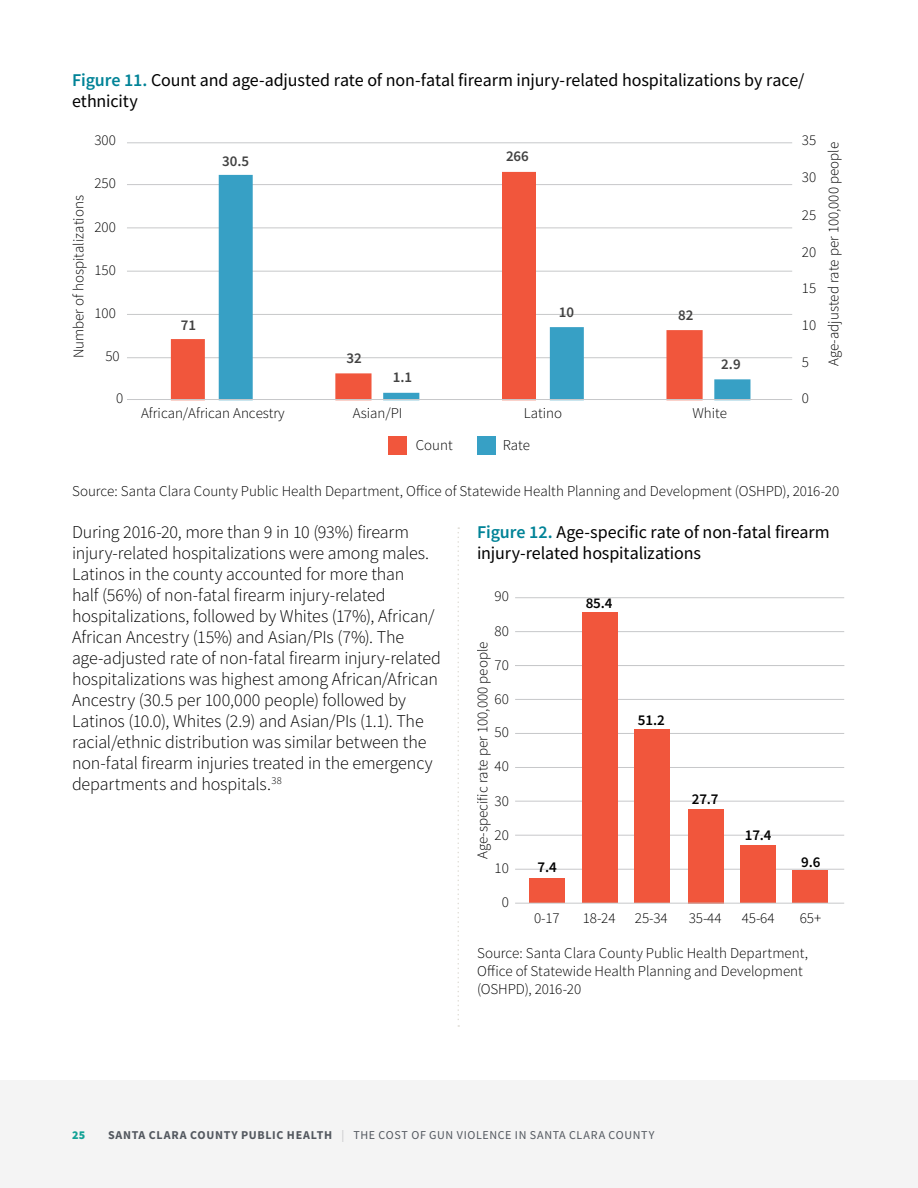
<style>
.page{position:relative;width:918px;height:1188px;background:#fff}
.page>*{position:absolute;margin:0;border:0;box-sizing:border-box;transform-origin:0 0}
.Body_STD{font:300 18px/21px "Source Sans Pro";letter-spacing:-.01em;color:#000}
.Figure___Table_Title{font:18px/21px "Source Sans Pro";letter-spacing:-.005em;color:#000}
.Chart_Source{font:300 15px/18px "Source Sans Pro";color:#000}
.t1{font:600 15px "Source Sans Pro";letter-spacing:-.005em;color:#000}
.t2{font:300 14.85px "Source Sans Pro";color:#000}
.t3{font:600 14.85px "Source Sans Pro";color:#414141}
.t4{font:12px "Source Sans Pro";letter-spacing:.05em;color:#53585f}
.t5{font:900 12px "Source Sans Pro";color:#12a296}
.s1{font-weight:600;color:#008397}
.s2{font-weight:700}
.s3{color:#c4c3c6}
</style>
<div class="page">
<div style="left:0;top:1080px;width:918px;height:108px;background:#f4f4f4"></div>
<div style="left:388px;top:436px;width:19px;height:19px;background:#f1563c"></div>
<div style="left:477px;top:436px;width:18px;height:19px;background:#37a0c5"></div>
<hr style="left:127px;top:357px;width:665px;height:1px;background:#c7c8ca">
<hr style="left:127px;top:314px;width:665px;height:1px;background:#c7c8ca">
<hr style="left:127px;top:271px;width:665px;height:1px;background:#c7c8ca">
<hr style="left:127px;top:228px;width:665px;height:1px;background:#c7c8ca">
<hr style="left:127px;top:184px;width:665px;height:1px;background:#c7c8ca">
<hr style="left:127px;top:142px;width:665px;height:1px;background:#c7c8ca">
<svg style="left:171px;top:172px;width:365px;height:227px"></svg>
<svg style="left:219px;top:175px;width:531px;height:224px"></svg>
<hr style="left:127px;top:399px;width:665px;height:1px;background:#c7c8ca">
<hr style="left:515px;top:869px;width:329px;height:1px;background:#c7c8ca">
<hr style="left:515px;top:835px;width:329px;height:1px;background:#c7c8ca">
<hr style="left:515px;top:801px;width:329px;height:1px;background:#c7c8ca">
<hr style="left:515px;top:767px;width:329px;height:1px;background:#c7c8ca">
<hr style="left:515px;top:733px;width:329px;height:1px;background:#c7c8ca">
<hr style="left:515px;top:699px;width:329px;height:1px;background:#c7c8ca">
<hr style="left:515px;top:631px;width:329px;height:1px;background:#c7c8ca">
<hr style="left:515px;top:665px;width:329px;height:1px;background:#c7c8ca">
<hr style="left:515px;top:597px;width:329px;height:1px;background:#c7c8ca">
<div style="left:740px;top:845px;width:36px;height:58px;background:#f1563c"></div>
<div style="left:793px;top:871px;width:35px;height:32px;background:#f1563c"></div>
<div style="left:688px;top:809px;width:36px;height:94px;background:#f1563c"></div>
<div style="left:634px;top:729px;width:36px;height:174px;background:#f1563c"></div>
<div style="left:529px;top:879px;width:36px;height:24px;background:#f1563c"></div>
<div style="left:582px;top:613px;width:35px;height:290px;background:#f1563c"></div>
<hr style="left:515px;top:903px;width:329px;height:1px;background:#c7c8ca">
<svg style="left:458px;top:527px;width:1px;height:500px"></svg>
<h3 class="Figure___Table_Title" style="left:72px;top:69px;width:734px"><span class="s1">Figure 11.</span> Count and age-adjusted rate of non-fatal firearm injury-related hospitalizations by race/ ethnicity</h3>
<p class="t2" style="left:94px;top:131px;width:23px">300</p>
<p class="t2" style="left:70px;top:358px;width:165px;rotate:-90deg">Number of hospitalizations</p>
<p class="t2" style="left:94px;top:174px;width:23px">250</p>
<p class="t2" style="left:94px;top:218px;width:23px">200</p>
<p class="t2" style="left:94px;top:261px;width:23px">150</p>
<p class="t2" style="left:94px;top:304px;width:23px">100</p>
<p class="t2" style="left:105px;top:347px;width:16px">50</p>
<p class="t2" style="left:116px;top:389px;width:9px">0</p>
<p class="t3" style="left:222px;top:151px;width:29px">30.5</p>
<p class="t3" style="left:181px;top:315px;width:17px">71</p>
<p class="t3" style="left:347px;top:348px;width:17px">32</p>
<p class="t3" style="left:393px;top:368px;width:21px">1.1</p>
<p class="t3" style="left:506px;top:147px;width:24px">266</p>
<p class="t3" style="left:559px;top:302px;width:17px">10</p>
<p class="t3" style="left:678px;top:305px;width:17px">82</p>
<p class="t3" style="left:721px;top:354px;width:21px">2.9</p>
<p class="t2" style="left:141px;top:404px;width:145px">African/African Ancestry</p>
<p class="t2" style="left:353px;top:404px;width:51px">Asian/PI</p>
<p class="t2" style="left:524px;top:404px;width:40px">Latino</p>
<p class="t2" style="left:692px;top:404px;width:36px">White</p>
<p class="t2" style="left:416px;top:436px;width:38px">Count</p>
<p class="t2" style="left:503px;top:436px;width:29px">Rate</p>
<p class="t2" style="left:802px;top:131px;width:16px">35</p>
<p class="t2" style="left:802px;top:168px;width:16px">30</p>
<p class="t2" style="left:802px;top:206px;width:16px">25</p>
<p class="t2" style="left:802px;top:243px;width:16px">20</p>
<p class="t2" style="left:802px;top:279px;width:16px">15</p>
<p class="t2" style="left:802px;top:316px;width:16px">10</p>
<p class="t2" style="left:802px;top:353px;width:9px">5</p>
<p class="t2" style="left:802px;top:389px;width:9px">0</p>
<p class="t2" style="left:825px;top:366px;width:225px;rotate:-90deg">Age-adjusted rate per 100,000 people</p>
<p class="Chart_Source" style="left:72px;top:482px;width:769px">Source: Santa Clara County Public Health Department, Office of Statewide Health Planning and Development (OSHPD), 2016-20</p>
<p class="Body_STD" style="left:72px;top:522px;width:370px">During 2016-20, more than 9 in 10 (93%) firearm injury-related hospitalizations were among males.<br>Latinos in the county accounted for more than<br>half (56%) of non-fatal firearm injury-related hospitalizations, followed by Whites (17%), African/ African Ancestry (15%) and Asian/PIs (7%). The age-adjusted rate of non-fatal firearm injury-related hospitalizations was highest among African/African Ancestry (30.5 per 100,000 people) followed by Latinos (10.0), Whites (2.9) and Asian/PIs (1.1). The racial/ethnic distribution was similar between the non-fatal firearm injuries treated in the emergency departments and hospitals.<sup>38</sup></p>
<h3 class="Figure___Table_Title" style="left:477px;top:522px;width:354px"><span class="s1">Figure 12.</span> Age-specific rate of non-fatal firearm injury-related hospitalizations</h3>
<p class="Chart_Source" style="left:495px;top:587px;width:16px">90</p>
<p class="t1" style="left:586px;top:594px;width:28px">85.4</p>
<p class="Chart_Source" style="left:495px;top:622px;width:16px">80</p>
<p class="Chart_Source" style="left:473px;top:859px;width:219px;rotate:-90deg">Age-specific rate per 100,000 people</p>
<p class="Chart_Source" style="left:495px;top:656px;width:16px">70</p>
<p class="Chart_Source" style="left:495px;top:690px;width:16px">60</p>
<p class="t1" style="left:638px;top:710px;width:28px">51.2</p>
<p class="Chart_Source" style="left:495px;top:723px;width:16px">50</p>
<p class="Chart_Source" style="left:495px;top:758px;width:16px">40</p>
<p class="t1" style="left:692px;top:789px;width:28px">27.7</p>
<p class="Chart_Source" style="left:495px;top:792px;width:16px">30</p>
<p class="Chart_Source" style="left:495px;top:826px;width:16px">20</p>
<p class="t1" style="left:745px;top:826px;width:28px">17.4</p>
<p class="t1" style="left:801px;top:852px;width:21px">9.6</p>
<p class="t1" style="left:538px;top:857px;width:21px">7.4</p>
<p class="Chart_Source" style="left:495px;top:859px;width:16px">10</p>
<p class="Chart_Source" style="left:502px;top:893px;width:9px">0</p>
<p class="Chart_Source" style="left:534px;top:909px;width:27px">0-17</p>
<p class="Chart_Source" style="left:583px;top:909px;width:34px">18-24</p>
<p class="Chart_Source" style="left:635px;top:909px;width:34px">25-34</p>
<p class="Chart_Source" style="left:689px;top:909px;width:34px">35-44</p>
<p class="Chart_Source" style="left:742px;top:909px;width:34px">45-64</p>
<p class="Chart_Source" style="left:800px;top:909px;width:23px">65+</p>
<p class="Chart_Source" style="left:477px;top:944px;width:333px">Source: Santa Clara County Public Health Department,<br>Office of Statewide Health Planning and Development (OSHPD), 2016-20</p>
<p class="t5" style="left:72px;top:1126px;width:15px">25</p>
<p class="t4" style="left:108px;top:1127px;width:548px"><span class="s2">SANTA CLARA COUNTY PUBLIC HEALTH</span> <span class="s3">|</span> THE COST OF GUN VIOLENCE IN SANTA CLARA COUNTY</p>
</div>
